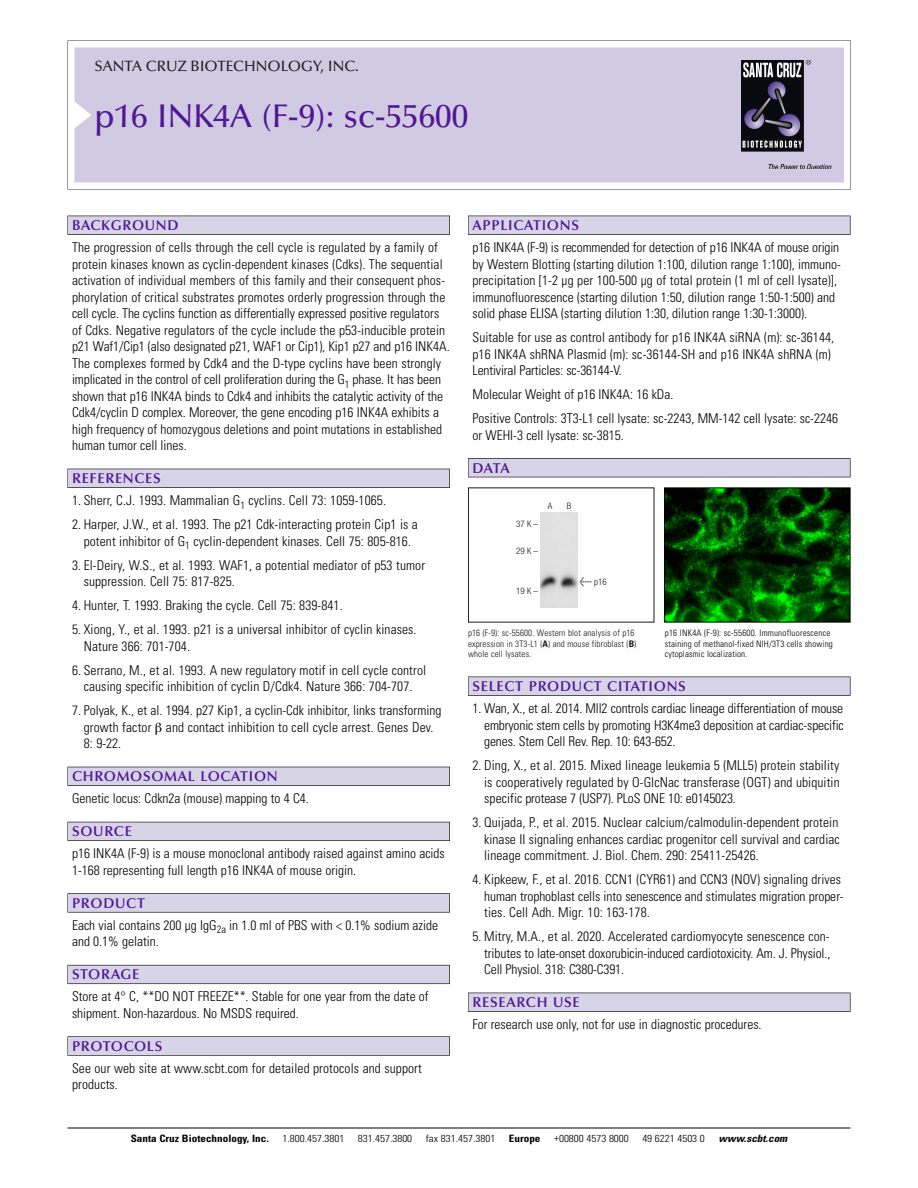
<style>
.page{position:relative;width:918px;height:1188px;background:#fff}
.page>*{position:absolute;margin:0;border:0;box-sizing:border-box;transform-origin:0 0}
.t1{font:500 33px "Optima";color:#511695}
.t2{font:500 15px "Optima";color:#231f20}
.t3{font:600 14.25px "Optima";letter-spacing:.05em;color:#511695}
.t4{font:300 condensed 13.5px/16.5px "Univers";color:#000}
.t5{font:300 condensed 10.2px "Univers";color:#000;scale:1.1 1}
.t6{font:700 condensed 10.2px "Univers";color:#000;scale:1.1 1}
.t7{font:italic 700 condensed 10.2px "Univers";color:#000;scale:1.1 1}
.t8{font:300 condensed 9px/10.5px "Univers";letter-spacing:.015em;color:#000}
.t9{font:300 condensed 9px/10.5px "Univers";letter-spacing:.015em;color:#191919}
.t10{font:300 condensed 9px "Helvetica Neue";color:#191919}
.s1{font-family:"Meta Plus";font-weight:400;font-stretch:normal;font-size:10.5px}
.s2{font-weight:700}
</style>
<div class="page">
<svg style="left:74px;top:41px;width:777px;height:148px"></svg>
<div style="left:74px;top:47px;width:770px;height:135px;background:#d1cae3"></div>
<img style="left:741px;top:60px;width:90px;height:108px">
<div style="left:68px;top:216px;width:382px;height:19px;background:#535256"></div>
<div style="left:68px;top:216px;width:381px;height:18px;background:#d7d4e8"></div>
<div style="left:68px;top:469px;width:382px;height:19px;background:#525156"></div>
<div style="left:68px;top:469px;width:381px;height:18px;background:#d7d4e8"></div>
<div style="left:68px;top:767px;width:382px;height:19px;background:#515057"></div>
<div style="left:68px;top:767px;width:381px;height:18px;background:#d7d4e8"></div>
<div style="left:68px;top:822px;width:382px;height:19px;background:#535259"></div>
<div style="left:68px;top:822px;width:381px;height:18px;background:#d7d4e8"></div>
<svg style="left:68px;top:893px;width:382px;height:20px"></svg>
<div style="left:68px;top:894px;width:381px;height:18px;background:#d7d4e8"></div>
<div style="left:68px;top:965px;width:382px;height:19px;background:#64626c"></div>
<div style="left:68px;top:965px;width:381px;height:18px;background:#d7d4e8"></div>
<div style="left:68px;top:1036px;width:382px;height:20px;background:#636364"></div>
<div style="left:68px;top:1037px;width:381px;height:18px;background:#d7d4e8"></div>
<div style="left:468px;top:216px;width:382px;height:19px;background:#535256"></div>
<div style="left:468px;top:216px;width:382px;height:18px;background:#d7d4e8"></div>
<div style="left:468px;top:458px;width:382px;height:19px;background:#515155"></div>
<div style="left:468px;top:459px;width:382px;height:18px;background:#d7d4e8"></div>
<div style="left:468px;top:677px;width:382px;height:19px;background:#545457"></div>
<div style="left:468px;top:677px;width:382px;height:18px;background:#d7d4e8"></div>
<div style="left:468px;top:993px;width:382px;height:19px;background:#535256"></div>
<div style="left:468px;top:993px;width:382px;height:18px;background:#d7d4e8"></div>
<hr style="left:68px;top:1128px;width:782px;height:1px;background:#000">
<img style="left:666px;top:490px;width:182px;height:130px">
<div style="left:664px;top:488px;width:186px;height:134px;border:1px solid #000"></div>
<img style="left:540px;top:513px;width:38px;height:95px">
<p class="t2" style="left:94px;top:60px;width:266px">SANTA CRUZ BIOTECHNOLOGY, INC.</p>
<p class="t1" style="left:94px;top:102px;width:375px">p16 INK4A (F-9): sc-55600</p>
<p class="t3" style="left:72px;top:219px;width:108px">BACKGROUND</p>
<p class="t4" style="left:72px;top:240px;width:379px">The progression of cells through the cell cycle is regulated by a family of protein kinases known as cyclin-dependent kinases (Cdks). The sequential activation of individual members of this family and their consequent phos&shy;phorylation of critical substrates promotes orderly progression through the cell cycle. The cyclins function as differentially expressed positive regulators of Cdks. Negative regulators of the cycle include the p53-inducible protein p21 Waf1/Cip1 (also designated p21, WAF1 or Cip1), Kip1 p27 and p16 INK4A.<br>The complexes formed by Cdk4 and the D-type cyclins have been strongly implicated in the control of cell proliferation during the G<sub>1</sub> phase. It has been shown that p16 INK4A binds to Cdk4 and inhibits the catalytic activity of the Cdk4/cyclin D complex. Moreover, the gene encoding p16 INK4A exhibits a high frequency of homozygous deletions and point mutations in established human tumor cell lines.</p>
<p class="t3" style="left:72px;top:472px;width:90px">REFERENCES</p>
<p class="t4" style="left:72px;top:493px;width:316px">1. Sherr, C.J. 1993. Mammalian G<sub>1</sub> cyclins. Cell 73: 1059-1065.</p>
<p class="t4" style="left:72px;top:517px;width:347px;text-align:center">2. Harper, J.W., et al. 1993. The p21 Cdk-interacting protein Cip1 is a potent inhibitor of G<sub>1</sub> cyclin-dependent kinases. Cell 75: 805-816.</p>
<p class="t4" style="left:84px;top:558px;width:343px;text-indent:-12px">3. El-Deiry, W.S., et al. 1993. WAF1, a potential mediator of p53 tumor suppression. Cell 75: 817-825.</p>
<p class="t4" style="left:72px;top:598px;width:272px">4. Hunter, T. 1993. Braking the cycle. Cell 75: 839-841.</p>
<p class="t4" style="left:84px;top:622px;width:334px;text-indent:-12px">5. Xiong, Y., et al. 1993. p21 is a universal inhibitor of cyclin kinases.<br>Nature 366: 701-704.</p>
<p class="t4" style="left:72px;top:663px;width:356px;text-align:center">6. Serrano, M., et al. 1993. A new regulatory motif in cell cycle control causing specific inhibition of cyclin D/Cdk4. Nature 366: 704-707.</p>
<p class="t4" style="left:84px;top:703px;width:359px;text-indent:-12px">7. Polyak, K., et al. 1994. p27 Kip1, a cyclin-Cdk inhibitor, links transforming growth factor and contact inhibition to cell cycle arrest. Genes Dev.<br>8: 9-22.</p>
<p class="t3" style="left:72px;top:770px;width:207px">CHROMOSOMAL LOCATION</p>
<p class="t4" style="left:72px;top:792px;width:238px">Genetic locus: Cdkn2a (mouse) mapping to 4 C4.</p>
<p class="t3" style="left:72px;top:825px;width:61px">SOURCE</p>
<p class="t4" style="left:72px;top:847px;width:374px">p16 INK4A (F-9) is a mouse monoclonal antibody raised against amino acids<br>1-168 representing full length p16 INK4A of mouse origin.</p>
<p class="t3" style="left:72px;top:897px;width:74px">PRODUCT</p>
<p class="t4" style="left:72px;top:918px;width:368px">Each vial contains 200 µg IgG<sub>2a</sub> in 1.0 ml of PBS with &lt; 0.1% sodium azide and 0.1% gelatin.</p>
<p class="t3" style="left:72px;top:969px;width:69px">STORAGE</p>
<p class="t4" style="left:72px;top:990px;width:358px">Store at 4° C, **DO NOT FREEZE**. Stable for one year from the date of shipment. Non-hazardous. No MSDS required.</p>
<p class="t3" style="left:72px;top:1040px;width:92px">PROTOCOLS</p>
<p class="t4" style="left:72px;top:1061px;width:351px">See our web site at www.scbt.com for detailed protocols and support products.</p>
<p class="t3" style="left:473px;top:219px;width:108px">APPLICATIONS</p>
<p class="t4" style="left:473px;top:240px;width:370px">p16 INK4A (F-9) is recommended for detection of p16 INK4A of mouse origin by Western Blotting (starting dilution 1:100, dilution range 1:100), immuno&shy;precipitation [1-2 µg per 100-500 µg of total protein (1 ml of cell lysate)], immunofluorescence (starting dilution 1:50, dilution range 1:50-1:500) and solid phase ELISA (starting dilution 1:30, dilution range 1:30-1:3000).</p>
<p class="t4" style="left:473px;top:330px;width:363px">Suitable for use as control antibody for p16 INK4A siRNA (m): sc-36144, p16 INK4A shRNA Plasmid (m): sc-36144-SH and p16 INK4A shRNA (m)<br>Lentiviral Particles: sc-36144-V.</p>
<p class="t4" style="left:473px;top:387px;width:202px">Molecular Weight of p16 INK4A: 16 kDa.</p>
<p class="t4" style="left:473px;top:411px;width:367px">Positive Controls: 3T3-L1 cell lysate: sc-2243, MM-142 cell lysate: sc-2246 or WEHI-3 cell lysate: sc-3815.</p>
<p class="t3" style="left:473px;top:462px;width:39px">DATA</p>
<p class="t10" style="left:516px;top:521px;width:23px">37K–</p>
<p class="t10" style="left:516px;top:547px;width:23px">29K–</p>
<p class="t10" style="left:516px;top:587px;width:23px">19K–</p>
<p class="t10" style="left:548px;top:503px;width:6px">A</p>
<p class="t10" style="left:567px;top:503px;width:6px">B</p>
<p class="t10" style="left:580px;top:579px;width:29px"><span class="s1">&lt;</span> p16</p>
<p class="t9" style="left:468px;top:629px;width:170px">p16 (F-9): sc-55600. Western blot analysis of p16 expression in 3T3-L1 (<span class="s2">A</span>) and mouse fibroblast (<span class="s2">B</span>) whole cell lysates.</p>
<p class="t8" style="left:665px;top:629px;width:170px">p16 INK4A (F-9): sc-55600. Immunofluorescence staining of methanol-fixed NIH/3T3 cells showing cytoplasmic localization.</p>
<p class="t3" style="left:473px;top:680px;width:215px">SELECT PRODUCT CITATIONS</p>
<p class="t4" style="left:484px;top:701px;width:361px;text-align:justify;text-indent:-12px">1. Wan, X., et al. 2014. Mll2 controls cardiac lineage differentiation of mouse embryonic stem cells by promoting H3K4me3 deposition at cardiac-specific genes. Stem Cell Rev. Rep. 10: 643-652.</p>
<p class="t4" style="left:484px;top:758px;width:357px;text-align:justify;text-indent:-12px">2. Ding, X., et al. 2015. Mixed lineage leukemia 5 (MLL5) protein stability is cooperatively regulated by O-GlcNac transferase (OGT) and ubiquitin specific protease 7 (USP7). PLoS ONE 10: e0145023.</p>
<p class="t4" style="left:484px;top:815px;width:357px;text-align:justify;text-indent:-12px">3. Quijada, P., et al. 2015. Nuclear calcium/calmodulin-dependent protein kinase II signaling enhances cardiac progenitor cell survival and cardiac lineage commitment. J. Biol. Chem. 290: 25411-25426.</p>
<p class="t4" style="left:484px;top:872px;width:361px;text-indent:-12px">4. Kipkeew, F., et al. 2016. CCN1 (CYR61) and CCN3 (NOV) signaling drives human trophoblast cells into senescence and stimulates migration proper&shy;ties. Cell Adh. Migr. 10: 163-178.</p>
<p class="t4" style="left:484px;top:929px;width:348px;text-align:justify;text-indent:-12px">5. Mitry, M.A., et al. 2020. Accelerated cardiomyocyte senescence con&shy;tributes to late-onset doxorubicin-induced cardiotoxicity. Am. J. Physiol., Cell Physiol. 318: C380-C391.</p>
<p class="t3" style="left:473px;top:996px;width:109px">RESEARCH USE</p>
<p class="t4" style="left:473px;top:1017px;width:291px">For research use only, not for use in diagnostic procedures.</p>
<p class="t6" style="left:131px;top:1135px;width:127px">Santa Cruz Biotechnology, Inc.</p>
<p class="t5" style="left:282px;top:1135px;width:58px">1.800.457.3801</p>
<p class="t5" style="left:358px;top:1135px;width:51px">831.457.3800</p>
<p class="t5" style="left:426px;top:1135px;width:65px">fax 831.457.3801</p>
<p class="t6" style="left:509px;top:1135px;width:30px">Europe</p>
<p class="t5" style="left:554px;top:1135px;width:69px">+00800 4573 8000</p>
<p class="t5" style="left:642px;top:1135px;width:58px">49 6221 4503 0</p>
<p class="t7" style="left:719px;top:1135px;width:66px">www.scbt.com</p>
</div>
